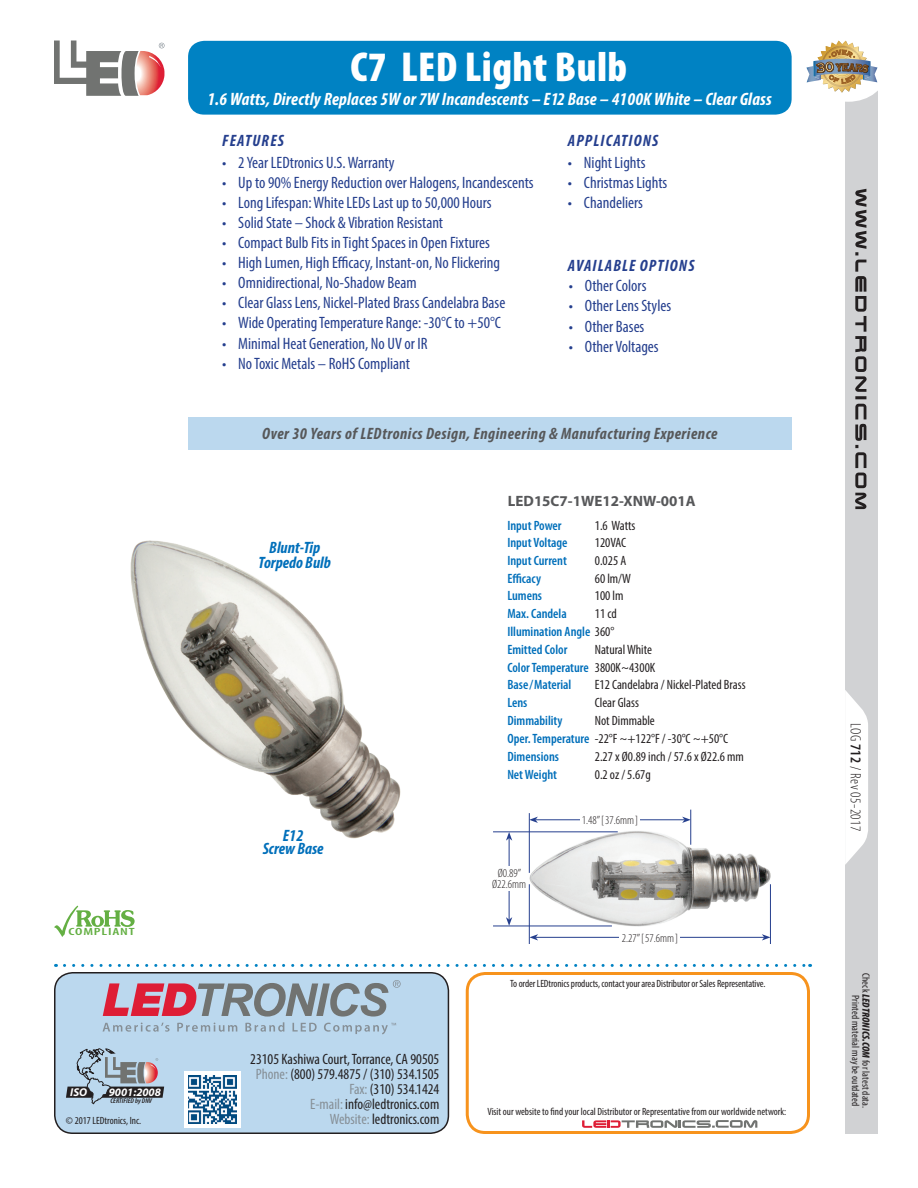
<style>
.page{position:relative;width:918px;height:1188px;background:#fff}
.page>*{position:absolute;margin:0;border:0;box-sizing:border-box;transform-origin:0 0}
.Sheet_Title{font:900 condensed 42px "Myriad Pro";letter-spacing:.01em;color:#fff}
.Sheet_Title-2{font:italic 700 condensed 18px "Myriad Pro";letter-spacing:.01em;color:#fff}
.t1{font:condensed 16.5px "Myriad Pro";color:#253f8e}
.Sheet_Subtitle{font:italic 700 condensed 16.5px "Myriad Pro";letter-spacing:.03em;color:#57585a}
.Bulleted_Heading{font:italic 700 condensed 16.5px "Myriad Pro";letter-spacing:.07em;color:#253f8e}
.Part_Photo_Descripto{font:italic 700 condensed 16.5px/15px "Myriad Pro";color:#006fba;text-align:center}
.t2{font:condensed 15px "Myriad Pro";color:#231f20}
.Table_Part_Number{font:700 15px "Myriad Pro";color:#57585a}
.Log_Info{font:300 condensed 15px "Myriad Pro";letter-spacing:.025em;color:#231f20}
.Table_Category{font:600 condensed 13.5px "Myriad Pro";color:#006fba}
.Table_Data{font:condensed 13.5px "Myriad Pro";color:#231f20}
.Table_Category-2{font:condensed 13.5px "Myriad Pro";color:#231f20}
.Table_Data-2{font:300 condensed 12px "Myriad Pro";color:#231f20}
.t3{font:italic 700 11.4px "Myriad Pro";color:#fff}
.t4{font:condensed 10.5px "Myriad Pro";color:#231f20}
.t5{font:600 condensed 10.5px "Myriad Pro";letter-spacing:.05em;color:#64af43;scale:1.5 1}
.t6{font:italic 600 condensed 7.05px "Myriad Pro";color:#231f20;scale:1.06 1}
.s1{color:#868f96}
.s2{font-weight:400;color:#231f20}
.s3{font-weight:600;color:#006fba}
.s4{font-weight:600}
.s5{font-weight:900;font-style:italic}
.s6{color:#fff}
</style>
<div class="page">
<div style="left:845px;top:84px;width:33px;height:1050px;background:#d1d2d4"></div>
<svg style="left:845px;top:690px;width:23px;height:175px"></svg>
<svg style="left:855px;top:189px;width:12px;height:320px"></svg>
<img style="left:529px;top:830px;width:242px;height:96px">
<hr style="left:493px;top:832px;width:125px;height:1px;background:#253f8e">
<hr style="left:493px;top:926px;width:119px;height:1px;background:#253f8e">
<hr style="left:509px;top:838px;width:1px;height:82px;background:#253f8e">
<svg style="left:506px;top:832px;width:6px;height:9px"></svg>
<svg style="left:506px;top:917px;width:6px;height:9px"></svg>
<div style="left:491px;top:866px;width:36px;height:24px;background:#fff"></div>
<hr style="left:536px;top:937px;width:228px;height:1px;background:#253f8e">
<svg style="left:530px;top:934px;width:8px;height:7px"></svg>
<svg style="left:762px;top:934px;width:8px;height:7px"></svg>
<hr style="left:535px;top:820px;width:150px;height:1px;background:#253f8e">
<svg style="left:530px;top:817px;width:8px;height:6px"></svg>
<svg style="left:682px;top:817px;width:8px;height:6px"></svg>
<div style="left:620px;top:931px;width:60px;height:13px;background:#fff"></div>
<div style="left:580px;top:813px;width:60px;height:13px;background:#fff"></div>
<hr style="left:529px;top:884px;width:1px;height:60px;background:#253f8e">
<hr style="left:529px;top:813px;width:1px;height:60px;background:#253f8e">
<hr style="left:770px;top:884px;width:1px;height:60px;background:#253f8e">
<hr style="left:690px;top:810px;width:1px;height:35px;background:#253f8e">
<svg style="left:54px;top:906px;width:81px;height:31px"></svg>
<div style="left:466px;top:972px;width:344px;height:162px;border:3px solid #f7931d;border-radius:18px"></div>
<div style="left:188px;top:41px;width:604px;height:74px;background:#0082c3;border-radius:16px"></div>
<div style="left:188px;top:417px;width:604px;height:32px;background:#bbd8ee"></div>
<div style="left:55px;top:973px;width:393px;height:160px;background:#bbd8ee;border-radius:18px"></div>
<div style="left:54px;top:972px;width:395px;height:162px;border:2px solid #231f20;border-radius:18px"></div>
<svg style="left:64px;top:964px;width:747px;height:3px"></svg>
<div style="left:184px;top:1071px;width:56px;height:56px;background:#fff"></div>
<img style="left:188px;top:1075px;width:48px;height:48px">
<svg style="left:103px;top:980px;width:298px;height:54px"></svg>
<svg style="left:66px;top:1048px;width:98px;height:56px"></svg>
<svg style="left:582px;top:1120px;width:175px;height:8px"></svg>
<div style="left:810px;top:41px;width:76px;height:61px;background:#fff;border-radius:50%"></div>
<svg style="left:806px;top:40px;width:72px;height:53px"></svg>
<svg style="left:54px;top:40px;width:111px;height:56px"></svg>
<img style="left:131px;top:541px;width:270px;height:298px">
<p class="t5" style="left:69px;top:925px;width:46px">COMPLIANT</p>
<p class="t3" style="left:70px;top:1085px;width:18px">ISO</p>
<p class="t3" style="left:109px;top:1085px;width:54px">9001:2008</p>
<p class="t6" style="left:110px;top:1097px;width:41px">CERTIFIED by DNV</p>
<p class="t4" style="left:66px;top:1114px;width:77px">© 2017 LEDtronics, Inc.</p>
<p class="Sheet_Title" style="left:350px;top:41px;width:278px">C7 LED Light Bulb</p>
<p class="Sheet_Title-2" style="left:207px;top:88px;width:566px">1.6 Watts, Directly Replaces 5W or 7W Incandescents – E12 Base – 4100K White – Clear Glass</p>
<p class="Bulleted_Heading" style="left:222px;top:131px;width:63px">FEATURES</p>
<p class="t1" style="left:222px;top:152px;width:174px">• 2 Year LEDtronics U.S. Warranty</p>
<p class="t1" style="left:222px;top:173px;width:313px">• Up to 90% Energy Reduction over Halogens, Incandescents</p>
<p class="t1" style="left:222px;top:193px;width:271px">• Long Lifespan: White LEDs Last up to 50,000 Hours</p>
<p class="t1" style="left:222px;top:213px;width:223px">• Solid State – Shock &amp; Vibration Resistant</p>
<p class="t1" style="left:222px;top:233px;width:269px">• Compact Bulb Fits in Tight Spaces in Open Fixtures</p>
<p class="t1" style="left:222px;top:253px;width:280px">• High Lumen, High Efficacy, Instant-on, No Flickering</p>
<p class="t1" style="left:222px;top:273px;width:196px">• Omnidirectional, No-Shadow Beam</p>
<p class="t1" style="left:222px;top:293px;width:285px">• Clear Glass Lens, Nickel-Plated Brass Candelabra Base</p>
<p class="t1" style="left:222px;top:313px;width:280px">• Wide Operating Temperature Range: -30°C to +50°C</p>
<p class="t1" style="left:222px;top:333px;width:207px">• Minimal Heat Generation, No UV or IR</p>
<p class="t1" style="left:222px;top:353px;width:189px">• No Toxic Metals – RoHS Compliant</p>
<p class="Bulleted_Heading" style="left:568px;top:131px;width:92px">APPLICATIONS</p>
<p class="t1" style="left:568px;top:152px;width:79px">• Night Lights</p>
<p class="t1" style="left:568px;top:173px;width:101px">• Christmas Lights</p>
<p class="t1" style="left:568px;top:193px;width:77px">• Chandeliers</p>
<p class="Bulleted_Heading" style="left:568px;top:255px;width:128px">AVAILABLE OPTIONS</p>
<p class="t1" style="left:569px;top:276px;width:79px">• Other Colors</p>
<p class="t1" style="left:569px;top:296px;width:104px">• Other Lens Styles</p>
<p class="t1" style="left:569px;top:316px;width:77px">• Other Bases</p>
<p class="t1" style="left:569px;top:336px;width:92px">• Other Voltages</p>
<p class="Sheet_Subtitle" style="left:262px;top:423px;width:457px">Over 30 Years of LEDtronics Design, Engineering &amp; Manufacturing Experience</p>
<p class="Part_Photo_Descripto" style="left:259px;top:540px;width:74px">Blunt-Tip<br>Torpedo Bulb</p>
<p class="Part_Photo_Descripto" style="left:283px;top:827px;width:22px">E12</p>
<p class="Part_Photo_Descripto" style="left:263px;top:841px;width:62px">Screw Base</p>
<p class="t2" style="left:250px;top:1050px;width:191px">23105 Kashiwa Court, Torrance, CA 90505</p>
<p class="t2" style="left:256px;top:1065px;width:185px"><span class="s1">Phone:</span> (800) 579.4875 / (310) 534.1505</p>
<p class="t2" style="left:349px;top:1080px;width:91px"><span class="s1">Fax:</span> (310) 534.1424</p>
<p class="t2" style="left:310px;top:1095px;width:131px"><span class="s1">E-mail:</span> info@ledtronics.com</p>
<p class="t2" style="left:330px;top:1110px;width:111px"><span class="s1">Website:</span> ledtronics.com</p>
<p class="Table_Part_Number" style="left:508px;top:491px;width:189px">LED15C7-1WE12-XNW-001A</p>
<p class="Table_Category" style="left:507px;top:517px;width:56px">Input Power</p>
<p class="Table_Data" style="left:595px;top:517px;width:42px">1.6 Watts</p>
<p class="Table_Category" style="left:507px;top:534px;width:62px">Input Voltage</p>
<p class="Table_Data" style="left:595px;top:534px;width:33px">120VAC</p>
<p class="Table_Category" style="left:507px;top:552px;width:61px">Input Current</p>
<p class="Table_Data" style="left:595px;top:552px;width:33px">0.025 A</p>
<p class="Table_Category" style="left:507px;top:570px;width:35px">Efficacy</p>
<p class="Table_Data" style="left:595px;top:570px;width:38px">60 lm/W</p>
<p class="Table_Category" style="left:507px;top:588px;width:36px">Lumens</p>
<p class="Table_Data" style="left:595px;top:588px;width:30px">100 lm</p>
<p class="Table_Category" style="left:507px;top:605px;width:61px">Max. Candela</p>
<p class="Table_Data" style="left:595px;top:606px;width:23px">11 cd</p>
<p class="Table_Category" style="left:507px;top:623px;width:108px">Illumination Angle <span class="s2">360°</span></p>
<p class="Table_Category" style="left:507px;top:641px;width:62px">Emitted Color</p>
<p class="Table_Data" style="left:595px;top:641px;width:59px">Natural White</p>
<p class="Table_Category" style="left:507px;top:659px;width:150px">Color Temperature <span class="s2">3800K~4300K</span></p>
<p class="Table_Category" style="left:507px;top:677px;width:66px">Base/Material</p>
<p class="Table_Data" style="left:595px;top:677px;width:152px">E12 Candelabra / Nickel-Plated Brass</p>
<p class="Table_Category" style="left:507px;top:694px;width:22px">Lens</p>
<p class="Table_Data" style="left:595px;top:695px;width:46px">Clear Glass</p>
<p class="Table_Category" style="left:507px;top:712px;width:57px">Dimmability</p>
<p class="Table_Data" style="left:595px;top:712px;width:62px">Not Dimmable</p>
<p class="Table_Category-2" style="left:507px;top:730px;width:222px"><span class="s3">Oper. Temperature</span> -22°F ~+122°F / -30°C ~+50°C</p>
<p class="Table_Category" style="left:507px;top:748px;width:53px">Dimensions</p>
<p class="Table_Data" style="left:595px;top:748px;width:151px">2.27 x Ø0.89 inch / 57.6 x Ø22.6 mm</p>
<p class="Table_Category" style="left:507px;top:766px;width:51px">Net Weight</p>
<p class="Table_Data" style="left:595px;top:766px;width:58px">0.2 oz / 5.67g</p>
<p class="Table_Data-2" style="left:498px;top:866px;width:25px">Ø0.89”</p>
<p class="Table_Data-2" style="left:492px;top:877px;width:36px">Ø22.6mm</p>
<p class="Table_Data-2" style="left:582px;top:813px;width:58px">1.48”[37.6mm]</p>
<p class="Table_Data-2" style="left:622px;top:931px;width:58px">2.27”[57.6mm]</p>
<p class="t4" style="left:510px;top:977px;width:257px">To order LEDtronics products, contact your area Distributor or Sales Representative.</p>
<p class="t4" style="left:488px;top:1105px;width:300px">Visit our website to find your local Distributor or Representative from our worldwide network:</p>
<p class="Log_Info" style="left:865px;top:723px;width:110px;rotate:90deg">LOG <span class="s4">712</span> / Rev 05-2017</p>
<p class="t4" style="left:872px;top:973px;width:137px;rotate:90deg">Check <span class="s5">LEDTRONICS.COM</span> for latest data.</p>
<p class="t4" style="left:862px;top:995px;width:115px;rotate:90deg">Printed material may be outdated<span class="s6">.</span></p>
</div>
